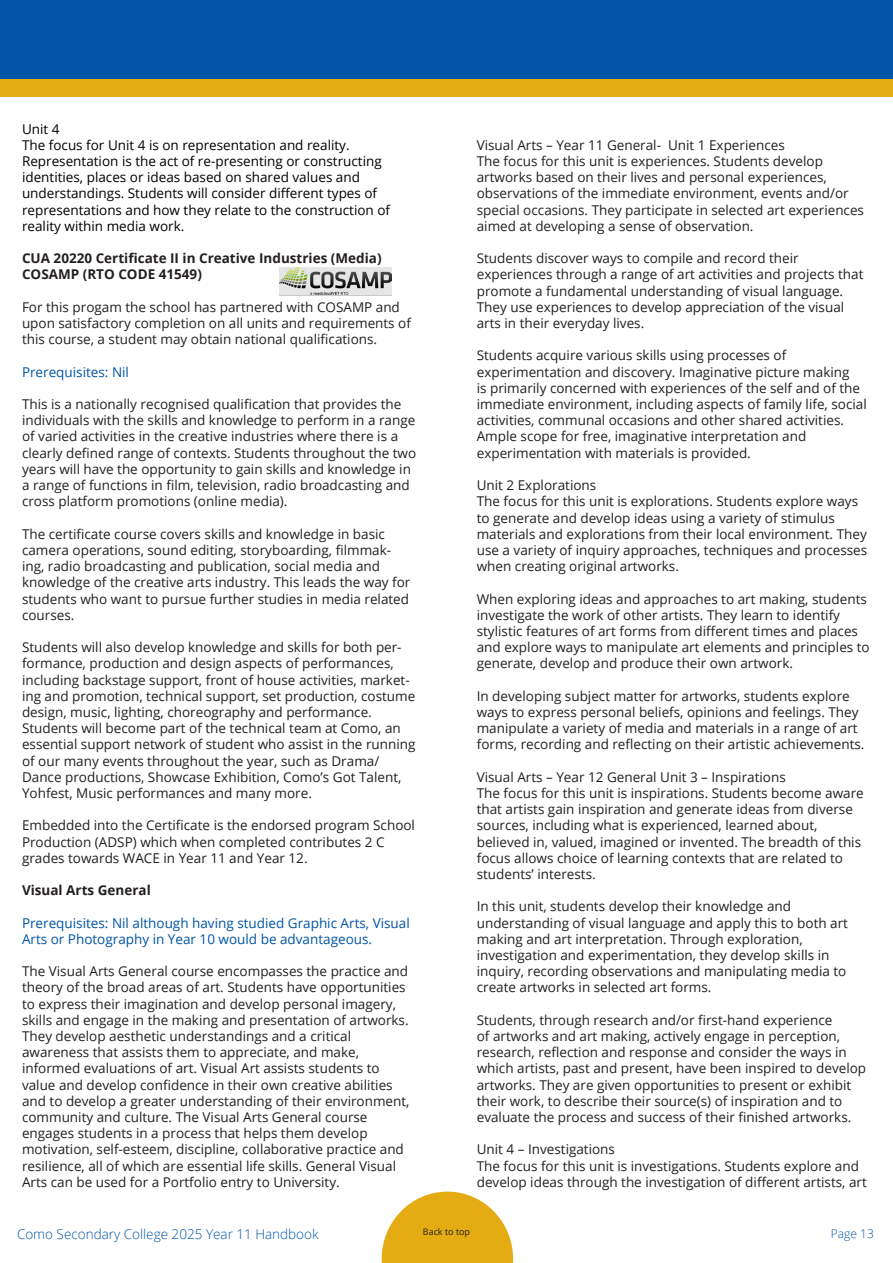
<style>
.page{position:relative;width:893px;height:1263px;background:#fff}
.page>*{position:absolute;margin:0;border:0;box-sizing:border-box;transform-origin:0 0}
.t1{font:13.5px/16.2px "Open Sans";color:#231f20}
.t2{font:13.5px/16.2px "Open Sans";color:#000}
.t3{font:13.5px/16.2px "Open Sans";color:#0154a6}
.t4{font:700 13.5px "Open Sans";color:#231f20}
.t5{font:300 13.5px "Open Sans";color:#0154a6}
.t6{font:300 12px "Open Sans";color:#0154a6}
.t7{font:9px "Open Sans";color:#231f20}
</style>
<div class="page">
<div style="left:0;top:0;width:893px;height:82px;background:#0154a6"></div>
<div style="left:0;top:79px;width:893px;height:18px;background:#e4ac12"></div>
<svg style="left:382px;top:1191px;width:131px;height:72px"></svg>
<img style="left:279px;top:267px;width:112px;height:28px">
<p class="t2" style="left:22px;top:120px;width:39px">Unit 4</p>
<p class="t2" style="left:22px;top:136px;width:370px">The focus for Unit 4 is on representation and reality.<br>Representation is the act of re-presenting or constructing identities, places or ideas based on shared values and understandings. Students will consider different types of representations and how they relate to the construction of reality within media work.</p>
<p class="t4" style="left:22px;top:249px;width:361px">CUA 20220 Certificate II in Creative Industries (Media)</p>
<p class="t4" style="left:22px;top:265px;width:181px">COSAMP (RTO CODE 41549)</p>
<p class="t1" style="left:22px;top:298px;width:390px">For this progam the school has partnered with COSAMP and upon satisfactory completion on all units and requirements of this course, a student may obtain national qualifications.</p>
<p class="t3" style="left:22px;top:363px;width:109px">Prerequisites: Nil</p>
<p class="t1" style="left:22px;top:396px;width:396px">This is a nationally recognised qualification that provides the individuals with the skills and knowledge to perform in a range of varied activities in the creative industries where there is a clearly defined range of contexts. Students throughout the two years will have the opportunity to gain skills and knowledge in a range of functions in film, television, radio broadcasting and cross platform promotions (online media).</p>
<p class="t1" style="left:22px;top:525px;width:390px">The certificate course covers skills and knowledge in basic camera operations, sound editing, storyboarding, filmmak&shy;ing, radio broadcasting and publication, social media and knowledge of the creative arts industry. This leads the way for students who want to pursue further studies in media related courses.</p>
<p class="t1" style="left:22px;top:639px;width:395px">Students will also develop knowledge and skills for both per&shy;formance, production and design aspects of performances, including backstage support, front of house activities, market&shy;ing and promotion, technical support, set production, costume design, music, lighting, choreography and performance.</p>
<p class="t1" style="left:22px;top:720px;width:395px">Students will become part of the technical team at Como, an essential support network of student who assist in the running of our many events throughout the year, such as Drama/ Dance productions, Showcase Exhibition, Como’s Got Talent, Yohfest, Music performances and many more.</p>
<p class="t1" style="left:22px;top:817px;width:395px">Embedded into the Certificate is the endorsed program School<br>Production (ADSP) which when completed contributes 2 C grades towards WACE in Year 11 and Year 12.</p>
<p class="t4" style="left:22px;top:881px;width:130px">Visual Arts General</p>
<p class="t3" style="left:22px;top:914px;width:389px">Prerequisites: Nil although having studied Graphic Arts, Visual<br>Arts or Photography in Year 10 would be advantageous.</p>
<p class="t1" style="left:22px;top:963px;width:388px">The Visual Arts General course encompasses the practice and theory of the broad areas of art. Students have opportunities to express their imagination and develop personal imagery, skills and engage in the making and presentation of artworks.<br>They develop aesthetic understandings and a critical</p>
<p class="t1" style="left:22px;top:1044px;width:339px">awareness that assists them to appreciate, and make,</p>
<p class="t1" style="left:22px;top:1060px;width:389px">informed evaluations of art. Visual Art assists students to value and develop confidence in their own creative abilities and to develop a greater understanding of their environment, community and culture. The Visual Arts General course</p>
<p class="t1" style="left:22px;top:1125px;width:347px">engages students in a process that helps them develop</p>
<p class="t1" style="left:22px;top:1141px;width:383px">motivation, self-esteem, discipline, collaborative practice and resilience, all of which are essential life skills. General Visual<br>Arts can be used for a Portfolio entry to University.</p>
<p class="t1" style="left:477px;top:136px;width:310px">Visual Arts – Year 11 General- Unit 1 Experiences</p>
<p class="t1" style="left:477px;top:153px;width:348px">The focus for this unit is experiences. Students develop</p>
<p class="t1" style="left:477px;top:169px;width:351px">artworks based on their lives and personal experiences,</p>
<p class="t1" style="left:477px;top:185px;width:389px">observations of the immediate environment, events and/or special occasions. They participate in selected art experiences aimed at developing a sense of observation.</p>
<p class="t1" style="left:477px;top:250px;width:323px">Students discover ways to compile and record their</p>
<p class="t1" style="left:477px;top:266px;width:388px">experiences through a range of art activities and projects that promote a fundamental understanding of visual language.<br>They use experiences to develop appreciation of the visual arts in their everyday lives.</p>
<p class="t1" style="left:477px;top:347px;width:311px">Students acquire various skills using processes of</p>
<p class="t1" style="left:477px;top:363px;width:391px">experimentation and discovery. Imaginative picture making<br>is primarily concerned with experiences of the self and of the immediate environment, including aspects of family life, social activities, communal occasions and other shared activities.<br>Ample scope for free, imaginative interpretation and</p>
<p class="t1" style="left:477px;top:444px;width:276px">experimentation with materials is provided.</p>
<p class="t1" style="left:477px;top:477px;width:121px">Unit 2 Explorations</p>
<p class="t1" style="left:477px;top:493px;width:392px">The focus for this unit is explorations. Students explore ways to generate and develop ideas using a variety of stimulus materials and explorations from their local environment. They use a variety of inquiry approaches, techniques and processes when creating original artworks.</p>
<p class="t1" style="left:477px;top:590px;width:394px">When exploring ideas and approaches to art making, students investigate the work of other artists. They learn to identify stylistic features of art forms from different times and places and explore ways to manipulate art elements and principles to generate, develop and produce their own artwork.</p>
<p class="t1" style="left:477px;top:687px;width:389px">In developing subject matter for artworks, students explore ways to express personal beliefs, opinions and feelings. They manipulate a variety of media and materials in a range of art forms, recording and reflecting on their artistic achievements.</p>
<p class="t1" style="left:477px;top:768px;width:311px">Visual Arts – Year 12 General Unit 3 – Inspirations</p>
<p class="t1" style="left:477px;top:784px;width:389px">The focus for this unit is inspirations. Students become aware that artists gain inspiration and generate ideas from diverse sources, including what is experienced, learned about,</p>
<p class="t1" style="left:477px;top:833px;width:386px">believed in, valued, imagined or invented. The breadth of this focus allows choice of learning contexts that are related to students’ interests.</p>
<p class="t1" style="left:477px;top:898px;width:316px">In this unit, students develop their knowledge and</p>
<p class="t1" style="left:477px;top:914px;width:373px">understanding of visual language and apply this to both art making and art interpretation. Through exploration,</p>
<p class="t1" style="left:477px;top:946px;width:354px">investigation and experimentation, they develop skills in</p>
<p class="t1" style="left:477px;top:963px;width:371px">inquiry, recording observations and manipulating media to create artworks in selected art forms.</p>
<p class="t1" style="left:477px;top:1011px;width:391px">Students, through research and/or first-hand experience<br>of artworks and art making, actively engage in perception, research, reflection and response and consider the ways in which artists, past and present, have been inspired to develop artworks. They are given opportunities to present or exhibit their work, to describe their source(s) of inspiration and to evaluate the process and success of their finished artworks.</p>
<p class="t1" style="left:477px;top:1141px;width:140px">Unit 4 – Investigations</p>
<p class="t1" style="left:477px;top:1157px;width:392px">The focus for this unit is investigations. Students explore and develop ideas through the investigation of different artists, art</p>
<p class="t7" style="left:423px;top:1226px;width:49px">Back to top</p>
<p class="t5" style="left:17px;top:1225px;width:303px">Como Secondary College 2025 Year 11 Handbook</p>
<p class="t6" style="left:831px;top:1225px;width:45px">Page 13</p>
</div>
